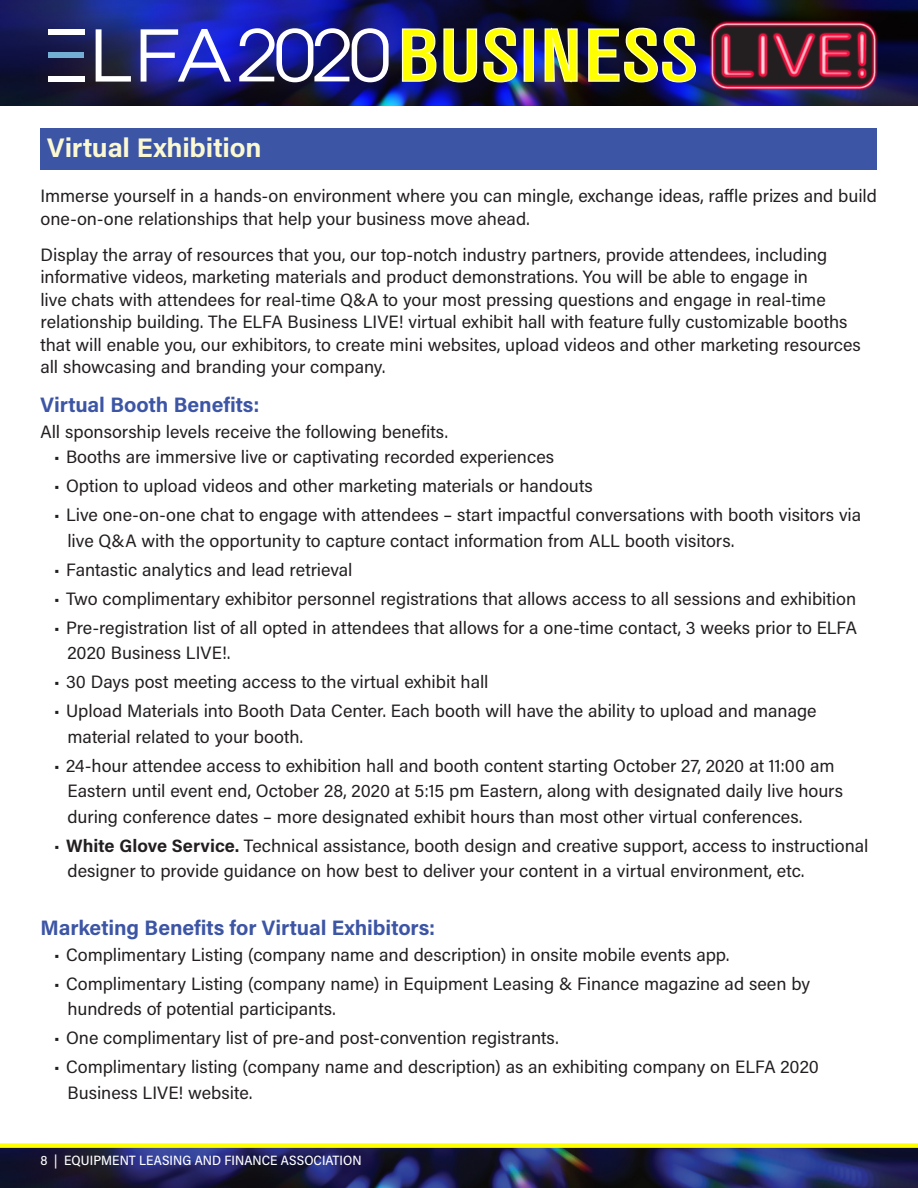
<style>
.page{position:relative;width:918px;height:1188px;background:#fff}
.page>*{position:absolute;margin:0;border:0;box-sizing:border-box;transform-origin:0 0}
.Heads{font:700 27px "Acumin Pro Semi Cond";letter-spacing:-.005em;color:#fbf9d2;scale:1.05 1}
.Subheads{font:700 21px "Acumin Pro Semi Cond";color:#3d55a5;scale:1.05 1}
.Text{font:18px/25.5px "Acumin Pro Semi Cond";color:#231f20;scale:1.05 1}
.Subheads-2{font:18px "Acumin Pro Semi Cond";color:#231f20;scale:1.05 1}
.t1{font:500 13.5px "Acumin Pro Semi Cond";letter-spacing:.005em;color:#fff}
.s1{font-weight:700}
</style>
<div class="page">
<img style="left:0;top:1148px;width:918px;height:40px">
<div style="left:0;top:1143px;width:918px;height:5px;background:#ff0"></div>
<img style="left:0;top:0;width:667px;height:106px">
<svg style="left:96px;top:29px;width:35px;height:53px"></svg>
<svg style="left:141px;top:29px;width:90px;height:53px"></svg>
<div style="left:48px;top:76px;width:37px;height:6px;background:#fff"></div>
<div style="left:48px;top:53px;width:36px;height:5px;background:#73aed4"></div>
<div style="left:48px;top:29px;width:37px;height:6px;background:#fff"></div>
<div style="left:524px;top:28px;width:10px;height:54px;border:2px solid #ffffcf"></div>
<svg style="left:401px;top:26px;width:117px;height:58px;background:#8d8e3b"></svg>
<div style="left:525px;top:30px;width:8px;height:51px;background:#ff0"></div>
<svg style="left:543px;top:17px;width:36px;height:76px;background:#8f8f36"></svg>
<svg style="left:587px;top:26px;width:80px;height:58px;background:#818034"></svg>
<img style="left:669px;top:0;width:249px;height:106px">
<img style="left:678px;top:0;width:232px;height:106px">
<svg style="left:239px;top:28px;width:150px;height:54px"></svg>
<div style="left:40px;top:129px;width:838px;height:41px;background:#3d55a5"></div>
<p class="Heads" style="left:47px;top:129px;width:206px">Virtual Exhibition</p>
<p class="Text" style="left:40px;top:184px;width:798px;line-height:22.5px">Immerse yourself in a hands-on environment where you can mingle, exchange ideas, raffle prizes and build one-on-one relationships that help your business move ahead.</p>
<p class="Text" style="left:40px;top:242px;width:783px;line-height:22.5px">Display the array of resources that you, our top-notch industry partners, provide attendees, including informative videos, marketing materials and product demonstrations. You will be able to engage in<br>live chats with attendees for real-time Q&amp;A to your most pressing questions and engage in real-time relationship building. The ELFA Business LIVE! virtual exhibit hall with feature fully customizable booths that will enable you, our exhibitors, to create mini websites, upload videos and other marketing resources all showcasing and branding your company.</p>
<p class="Subheads" style="left:40px;top:390px;width:210px">Virtual Booth Benefits:</p>
<p class="Subheads-2" style="left:40px;top:419px;width:389px">All sponsorship levels receive the following benefits.</p>
<p class="Text" style="left:54px;top:443px;width:478px">• Booths are immersive live or captivating recorded experiences</p>
<p class="Text" style="left:54px;top:472px;width:515px">• Option to upload videos and other marketing materials or handouts</p>
<p class="Text" style="left:68px;top:502px;width:758px;text-indent:-14px">• Live one-on-one chat to engage with attendees – start impactful conversations with booth visitors via live Q&amp;A with the opportunity to capture contact information from ALL booth visitors.</p>
<p class="Text" style="left:54px;top:556px;width:286px">• Fantastic analytics and lead retrieval</p>
<p class="Text" style="left:54px;top:585px;width:766px">• Two complimentary exhibitor personnel registrations that allows access to all sessions and exhibition</p>
<p class="Text" style="left:68px;top:614px;width:754px;text-indent:-14px">• Pre-registration list of all opted in attendees that allows for a one-time contact, 3 weeks prior to ELFA<br>2020 Business LIVE!.</p>
<p class="Text" style="left:54px;top:669px;width:415px">• 30 Days post meeting access to the virtual exhibit hall</p>
<p class="Text" style="left:68px;top:698px;width:715px;text-indent:-14px">• Upload Materials into Booth Data Center. Each booth will have the ability to upload and manage material related to your booth.</p>
<p class="Text" style="left:68px;top:752px;width:740px;text-indent:-14px">• 24-hour attendee access to exhibition hall and booth content starting October 27, 2020 at 11:00 am<br>Eastern until event end, October 28, 2020 at 5:15 pm Eastern, along with designated daily live hours during conference dates – more designated exhibit hours than most other virtual conferences.</p>
<p class="Text" style="left:68px;top:832px;width:764px;text-indent:-14px">• <span class="s1">White Glove Service.</span> Technical assistance, booth design and creative support, access to instructional designer to provide guidance on how best to deliver your content in a virtual environment, etc.</p>
<p class="Subheads" style="left:40px;top:913px;width:378px">Marketing Benefits for Virtual Exhibitors:</p>
<p class="Text" style="left:54px;top:941px;width:645px">• Complimentary Listing (company name and description) in onsite mobile events app.</p>
<p class="Text" style="left:68px;top:970px;width:709px;text-indent:-14px">• Complimentary Listing (company name) in Equipment Leasing &amp; Finance magazine ad seen by hundreds of potential participants.</p>
<p class="Text" style="left:54px;top:1024px;width:482px">• One complimentary list of pre-and post-convention registrants.</p>
<p class="Text" style="left:68px;top:1053px;width:717px;text-indent:-14px">• Complimentary listing (company name and description) as an exhibiting company on ELFA 2020<br>Business LIVE! website.</p>
<p class="t1" style="left:40px;top:1150px;width:323px">8 | EQUIPMENT LEASING AND FINANCE ASSOCIATION</p>
</div>
